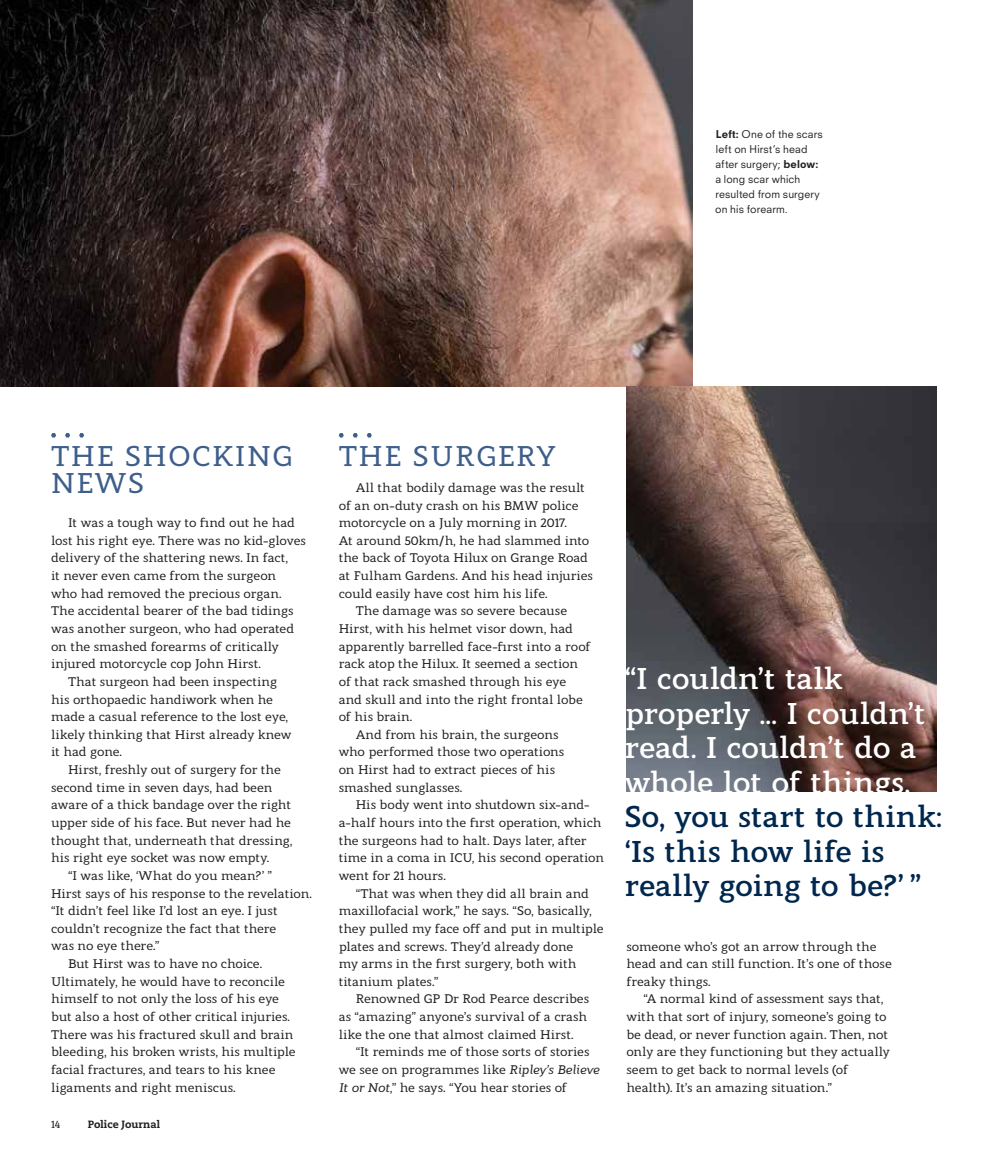
<style>
.page{position:relative;width:1000px;height:1170px;background:#fff}
.page>*{position:absolute;margin:0;border:0;box-sizing:border-box;transform-origin:0 0}
.t1{font:700 30px/34.5px "Modum";letter-spacing:-.015em;color:#fff}
.t2{font:700 30px/34.5px "Modum";letter-spacing:-.01em;color:#00274e}
.t3{font:500 28.5px/27px "Modum";letter-spacing:.05em;color:#3e5e8b}
.t4{font:500 12.45px/17.7px "Modum";letter-spacing:-.01em;color:#231f20}
.t5{font:10.5px/15px "Neuzeit SLT Std";letter-spacing:.015em;color:#231f20}
.t6{font:800 10.5px "Caecilia LT Std";color:#231f20}
.t7{font:500 10.5px "Modum";color:#231f20}
.s1{font-weight:800}
.s2{font-weight:700}
.s3{font-style:italic}
</style>
<div class="page">
<svg style="left:51px;top:433px;width:5px;height:4px"></svg>
<svg style="left:65px;top:433px;width:5px;height:4px"></svg>
<svg style="left:79px;top:433px;width:5px;height:4px"></svg>
<svg style="left:338px;top:433px;width:6px;height:4px"></svg>
<svg style="left:352px;top:433px;width:6px;height:4px"></svg>
<svg style="left:366px;top:433px;width:6px;height:4px"></svg>
<img style="left:0;top:0;width:692px;height:386px">
<img style="left:626px;top:386px;width:309px;height:405px">
<p class="t5" style="left:715px;top:127px;width:109px"><span class="s1">Left:</span> One of the scars left on Hirst’s head after surgery; <span class="s1">below: </span>a long scar which resulted from surgery on his forearm.</p>
<h2 class="t3" style="left:51px;top:439px;width:243px">THE SHOCKING<br>NEWS</h2>
<p class="t4" style="left:68px;top:512px;width:228px">It was a tough way to find out he had</p>
<p class="t4" style="left:51px;top:530px;width:256px">lost his right eye<span class="s2">.</span> There was no kid-gloves</p>
<p class="t4" style="left:51px;top:548px;width:238px">delivery of the shattering news<span class="s2">.</span> In fact,</p>
<p class="t4" style="left:51px;top:565px;width:227px">it never even came from the surgeon</p>
<p class="t4" style="left:51px;top:583px;width:232px">who had removed the precious organ<span class="s2">.</span></p>
<p class="t4" style="left:51px;top:601px;width:244px">The accidental bearer of the bad tidings</p>
<p class="t4" style="left:51px;top:618px;width:245px">was another surgeon, who had operated</p>
<p class="t4" style="left:51px;top:636px;width:229px">on the smashed forearms of critically</p>
<p class="t4" style="left:51px;top:653px;width:211px">injured motorcycle cop John Hirst<span class="s2">.</span></p>
<p class="t4" style="left:68px;top:671px;width:211px">That surgeon had been inspecting</p>
<p class="t4" style="left:51px;top:689px;width:223px">his orthopaedic handiwork when he</p>
<p class="t4" style="left:51px;top:706px;width:238px">made a casual reference to the lost eye,</p>
<p class="t4" style="left:51px;top:724px;width:242px">likely thinking that Hirst already knew</p>
<p class="t4" style="left:51px;top:742px;width:72px">it had gone<span class="s2">.</span></p>
<p class="t4" style="left:68px;top:759px;width:214px">Hirst, freshly out of surgery for the</p>
<p class="t4" style="left:51px;top:777px;width:223px">second time in seven days, had been</p>
<p class="t4" style="left:51px;top:794px;width:242px">aware of a thick bandage over the right</p>
<p class="t4" style="left:51px;top:812px;width:241px">upper side of his face<span class="s2">.</span> But never had he</p>
<p class="t4" style="left:51px;top:830px;width:243px">thought that, underneath that dressing,</p>
<p class="t4" style="left:51px;top:847px;width:220px">his right eye socket was now empty<span class="s2">.</span></p>
<p class="t4" style="left:68px;top:865px;width:205px">“I was like, ‘What do you mean?’ ”</p>
<p class="t4" style="left:51px;top:883px;width:262px">Hirst says of his response to the revelation<span class="s2">.</span></p>
<p class="t4" style="left:51px;top:900px;width:228px">“It didn’t feel like I’d lost an eye<span class="s2">.</span> I just</p>
<p class="t4" style="left:51px;top:918px;width:227px">couldn’t recognize the fact that there</p>
<p class="t4" style="left:51px;top:935px;width:110px">was no eye there<span class="s2">.</span>”</p>
<p class="t4" style="left:68px;top:953px;width:195px">But Hirst was to have no choice<span class="s2">.</span></p>
<p class="t4" style="left:51px;top:971px;width:235px">Ultimately, he would have to reconcile</p>
<p class="t4" style="left:51px;top:988px;width:229px">himself to not only the loss of his eye</p>
<p class="t4" style="left:51px;top:1006px;width:240px">but also a host of other critical injuries<span class="s2">.</span></p>
<p class="t4" style="left:51px;top:1024px;width:244px">There was his fractured skull and brain</p>
<p class="t4" style="left:51px;top:1041px;width:246px">bleeding, his broken wrists, his multiple</p>
<p class="t4" style="left:51px;top:1059px;width:226px">facial fractures, and tears to his knee</p>
<p class="t4" style="left:51px;top:1076px;width:186px">ligaments and right meniscus<span class="s2">.</span></p>
<p class="t7" style="left:51px;top:1115px;width:11px">14</p>
<p class="t6" style="left:88px;top:1117px;width:74px">Police Journal</p>
<h2 class="t3" style="left:338px;top:439px;width:219px">THE SURGERY</h2>
<p class="t4" style="left:355px;top:477px;width:231px">All that bodily damage was the result</p>
<p class="t4" style="left:338px;top:495px;width:241px">of an on-duty crash on his BMW police</p>
<p class="t4" style="left:338px;top:512px;width:229px">motorcycle on a July morning in 2017<span class="s2">.</span></p>
<p class="t4" style="left:338px;top:530px;width:252px">At around 50km/h, he had slammed into</p>
<p class="t4" style="left:338px;top:548px;width:251px">the back of Toyota Hilux on Grange Road</p>
<p class="t4" style="left:338px;top:565px;width:256px">at Fulham Gardens<span class="s2">.</span> And his head injuries</p>
<p class="t4" style="left:338px;top:583px;width:210px">could easily have cost him his life<span class="s2">.</span></p>
<p class="t4" style="left:355px;top:601px;width:213px">The damage was so severe because</p>
<p class="t4" style="left:338px;top:618px;width:236px">Hirst, with his helmet visor down, had</p>
<p class="t4" style="left:338px;top:636px;width:253px">apparently barrelled face-first into a roof</p>
<p class="t4" style="left:338px;top:653px;width:241px">rack atop the Hilux<span class="s2">.</span> It seemed a section</p>
<p class="t4" style="left:338px;top:671px;width:229px">of that rack smashed through his eye</p>
<p class="t4" style="left:338px;top:689px;width:246px">and skull and into the right frontal lobe</p>
<p class="t4" style="left:338px;top:706px;width:75px">of his brain<span class="s2">.</span></p>
<p class="t4" style="left:355px;top:724px;width:204px">And from his brain, the surgeons</p>
<p class="t4" style="left:338px;top:742px;width:227px">who performed those two operations</p>
<p class="t4" style="left:338px;top:759px;width:218px">on Hirst had to extract pieces of his</p>
<p class="t4" style="left:338px;top:777px;width:125px">smashed sunglasses<span class="s2">.</span></p>
<p class="t4" style="left:355px;top:794px;width:235px">His body went into shutdown six-and-</p>
<p class="t4" style="left:338px;top:812px;width:264px">a-half hours into the first operation, which</p>
<p class="t4" style="left:338px;top:830px;width:249px">the surgeons had to halt<span class="s2">.</span> Days later, after</p>
<p class="t4" style="left:338px;top:847px;width:267px">time in a coma in ICU, his second operation</p>
<p class="t4" style="left:338px;top:865px;width:109px">went for 21 hours<span class="s2">.</span></p>
<p class="t4" style="left:355px;top:883px;width:235px">“That was when they did all brain and</p>
<p class="t4" style="left:338px;top:900px;width:254px">maxillofacial work,” he says<span class="s2">.</span> “So, basically,</p>
<p class="t4" style="left:338px;top:918px;width:266px">they pulled my face off and put in multiple</p>
<p class="t4" style="left:338px;top:935px;width:236px">plates and screws<span class="s2">.</span> They’d already done</p>
<p class="t4" style="left:338px;top:953px;width:239px">my arms in the first surgery, both with</p>
<p class="t4" style="left:338px;top:971px;width:101px">titanium plates<span class="s2">.</span>”</p>
<p class="t4" style="left:355px;top:988px;width:235px">Renowned GP Dr Rod Pearce describes</p>
<p class="t4" style="left:338px;top:1006px;width:250px">as “amazing” anyone’s survival of a crash</p>
<p class="t4" style="left:338px;top:1024px;width:236px">like the one that almost claimed Hirst<span class="s2">.</span></p>
<p class="t4" style="left:355px;top:1041px;width:235px">“It reminds me of those sorts of stories</p>
<p class="t4" style="left:338px;top:1059px;width:262px">we see on programmes like <span class="s3">Ripley’s Believe</span></p>
<p class="t4" style="left:338px;top:1076px;width:230px"><span class="s3">It or Not</span>,” he says<span class="s2">.</span> “You hear stories of</p>
<h1 class="t1" style="left:624px;top:658px;width:302px">“I couldn’t talk properly … I couldn’t read. I couldn’t do a whole lot of things.</h1>
<h1 class="t2" style="left:624px;top:796px;width:319px">So, you start to think: ‘Is this how life is really going to be?’ ”</h1>
<p class="t4" style="left:626px;top:935px;width:267px">someone who’s got an arrow through the head and can still function<span class="s2">.</span> It’s one of those freaky things<span class="s2">.</span></p>
<p class="t4" style="left:626px;top:988px;width:265px;text-indent:17px">“A normal kind of assessment says that, with that sort of injury, someone’s going to be dead, or never function again<span class="s2">.</span> Then, not only are they functioning but they actually seem to get back to normal levels (of health)<span class="s2">.</span> It’s an amazing situation<span class="s2">.</span>”</p>
</div>
